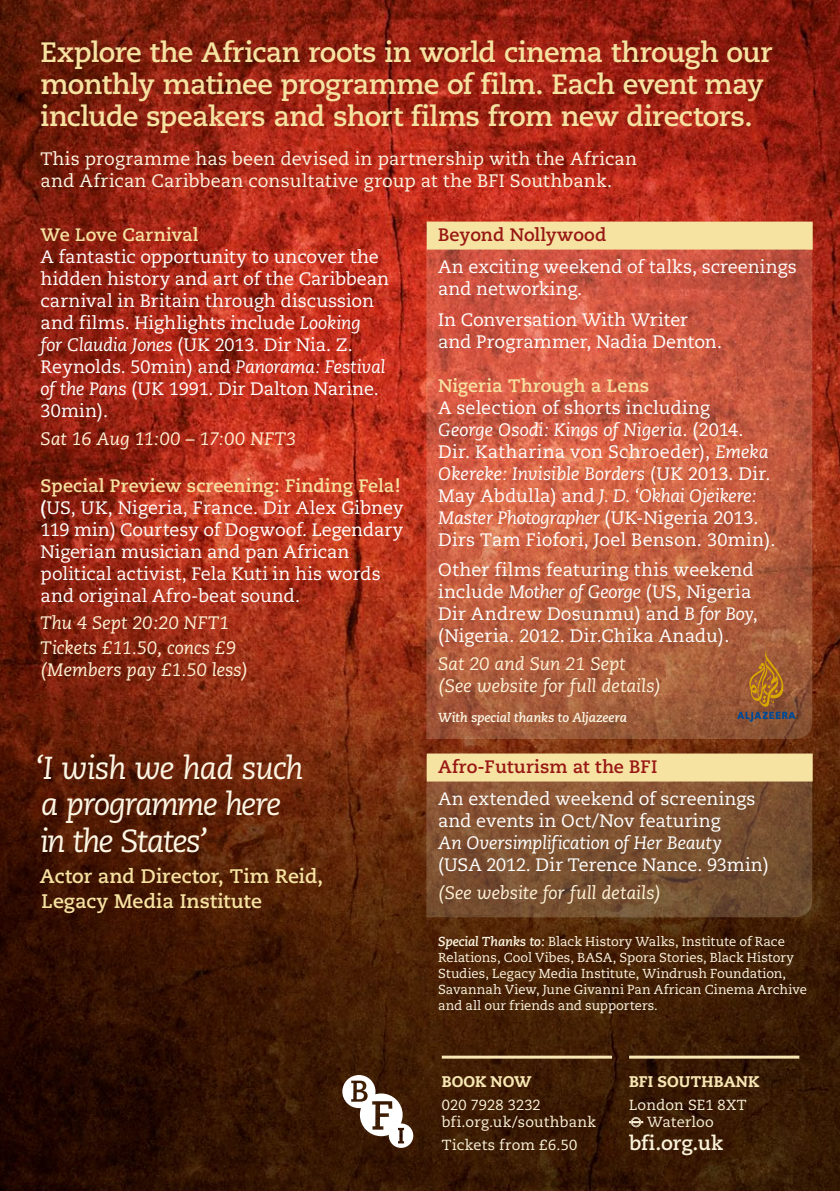
<style>
.page{position:relative;width:840px;height:1191px;background:#fff}
.page>*{position:absolute;margin:0;border:0;box-sizing:border-box;transform-origin:0 0}
.t1{font:italic 31.8px/36.8px "Caecilia";letter-spacing:-.045em;color:#fcf6e4}
.t2{font:700 28px/32px "Caecilia";letter-spacing:-.02em;color:#f6e2a1}
.t3{font:700 20px "Caecilia";color:#fbf3db}
.t4{font:700 19.6px/24.4px "Caecilia";letter-spacing:.005em;color:#f6e2a1}
.t5{font:18px/22px "Caecilia";color:#fff}
.t6{font:italic 18px/24.8px "Caecilia";color:#fff3d7}
.t7{font:18px/22px "Caecilia";letter-spacing:.01em;color:#fcf6e4}
.t8{font:700 18px "Caecilia";letter-spacing:.005em;color:#981814}
.t9{font:700 18px "Caecilia";letter-spacing:.005em;color:#f6e2a1}
.t10{font:italic 18px "Caecilia";letter-spacing:-.015em;color:#fff}
.t11{font:800 15.4px "Caecilia";color:#f8e8b5}
.t12{font:14.6px/17.6px "Caecilia";letter-spacing:.01em;color:#fbf3db}
.t13{font:13px/16px "Caecilia";color:#fcf6e4}
.t14{font:italic 700 13px "Caecilia";letter-spacing:-.01em;color:#fcf6e4}
.s1{font-style:italic}
.s2{font-weight:700;color:#f6e2a1}
.s3{font-weight:700}
.s4{font-weight:700;font-style:italic}
</style>
<div class="page">
<img style="left:0;top:0;width:839px;height:1191px">
<svg style="left:426px;top:250px;width:385px;height:489px;background:#c15c40"></svg>
<svg style="left:426px;top:781px;width:385px;height:136px;background:#7b5132"></svg>
<hr style="left:441px;top:1055px;width:170px;height:3px;background:#f8e8b5">
<hr style="left:628px;top:1055px;width:170px;height:3px;background:#f8e8b5">
<svg style="left:628px;top:1117px;width:15px;height:10px"></svg>
<svg style="left:342px;top:1075px;width:71px;height:72px"></svg>
<div style="left:426px;top:222px;width:386px;height:28px;background:#f6e2a1"></div>
<div style="left:426px;top:753px;width:386px;height:28px;background:#f6e2a1"></div>
<svg style="left:748px;top:650px;width:35px;height:56px;background:#ab6c28"></svg>
<svg style="left:736px;top:712px;width:59px;height:10px"></svg>
<h2 class="t2" style="left:41px;top:37px;width:732px">Explore the African roots in world cinema through our monthly matinee programme of film. Each event may include speakers and short films from new directors.</h2>
<p class="t7" style="left:41px;top:148px;width:597px">This programme has been devised in partnership with the African and African Caribbean consultative group at the BFI Southbank.</p>
<p class="t9" style="left:41px;top:224px;width:159px">We Love Carnival</p>
<p class="t5" style="left:41px;top:246px;width:350px">A fantastic opportunity to uncover the hidden history and art of the Caribbean carnival in Britain through discussion and films. Highlights include <span class="s1">Looking<br>for Claudia Jones</span> (UK 2013. Dir Nia. Z.<br>Reynolds. 50min) and <span class="s1">Panorama: Festival of the Pans</span> (UK 1991. Dir Dalton Narine.<br>30min).</p>
<p class="t6" style="left:41px;top:426px;width:257px">Sat 16 Aug 11:00 – 17:00 NFT3</p>
<p class="t5" style="left:41px;top:475px;width:364px"><span class="s2">Special Preview screening: Finding Fela! </span><span class="s3">(</span>US, UK, Nigeria, France. Dir Alex Gibney 119 min) Courtesy of Dogwoof. Legendary Nigerian musician and pan African political activist, Fela Kuti in his words and original Afro-beat sound.</p>
<p class="t6" style="left:41px;top:611px;width:197px">Thu 4 Sept 20:20 NFT1<br>Tickets £11.50, concs £9</p>
<p class="t6" style="left:41px;top:658px;width:209px">(Members pay £1.50 less)</p>
<h1 class="t1" style="left:35px;top:750px;width:269px">‘I wish we had such a programme here in the States’</h1>
<p class="t4" style="left:40px;top:864px;width:285px">Actor and Director, Tim Reid,<br>Legacy Media Institute</p>
<p class="t8" style="left:438px;top:224px;width:170px">Beyond Nollywood</p>
<p class="t5" style="left:438px;top:256px;width:360px">An exciting weekend of talks, screenings and networking.</p>
<p class="t5" style="left:438px;top:309px;width:285px">In Conversation With Writer and Programmer, Nadia Denton.</p>
<p class="t9" style="left:438px;top:375px;width:212px">Nigeria Through a Lens</p>
<p class="t5" style="left:438px;top:397px;width:339px">A selection of shorts including<br><span class="s1">George Osodi: Kings of Nigeria</span>. (2014.<br>Dir. Katharina von Schroeder), <span class="s1">Emeka Okereke: Invisible Borders</span> (UK 2013. Dir.<br>May Abdulla) and <span class="s1">J. D. ‘Okhai Ojeikere:<br>Master Photographer</span> (UK-Nigeria 2013.<br>Dirs Tam Fiofori, Joel Benson. 30min).</p>
<p class="t5" style="left:438px;top:559px;width:321px">Other films featuring this weekend include <span class="s1">Mother of George</span> (US, Nigeria Dir Andrew Dosunmu) and <span class="s1">B for Boy</span>, (Nigeria. 2012. Dir.Chika Anadu).</p>
<p class="t6" style="left:438px;top:653px;width:224px;line-height:22px">Sat 20 and Sun 21 Sept (See website for full details)</p>
<p class="t14" style="left:438px;top:709px;width:190px">With special thanks to Aljazeera</p>
<p class="t8" style="left:438px;top:756px;width:221px">Afro-Futurism at the BFI</p>
<p class="t5" style="left:438px;top:788px;width:319px">An extended weekend of screenings and events in Oct/Nov featuring</p>
<p class="t10" style="left:438px;top:832px;width:285px">An Oversimplification of Her Beauty</p>
<p class="t5" style="left:438px;top:854px;width:332px">(USA 2012. Dir Terence Nance. 93min)</p>
<p class="t6" style="left:438px;top:880px;width:224px">(See website for full details)</p>
<p class="t13" style="left:438px;top:933px;width:370px"><span class="s4">Special Thanks to:</span> Black History Walks, Institute of Race Relations, Cool Vibes, BASA, Spora Stories, Black History Studies, Legacy Media Institute, Windrush Foundation, Savannah View, June Givanni Pan African Cinema Archive and all our friends and supporters.</p>
<p class="t11" style="left:441px;top:1072px;width:91px">BOOK NOW</p>
<p class="t12" style="left:441px;top:1096px;width:156px">020 7928 3232 bfi.org.uk/southbank</p>
<p class="t12" style="left:441px;top:1136px;width:137px">Tickets from £6.50</p>
<p class="t11" style="left:628px;top:1072px;width:132px">BFI SOUTHBANK</p>
<p class="t12" style="left:647px;top:1096px;width:101px;text-indent:-18px">London SE1 8XT<br>Waterloo</p>
<p class="t3" style="left:628px;top:1131px;width:96px">bfi.org.uk</p>
</div>
